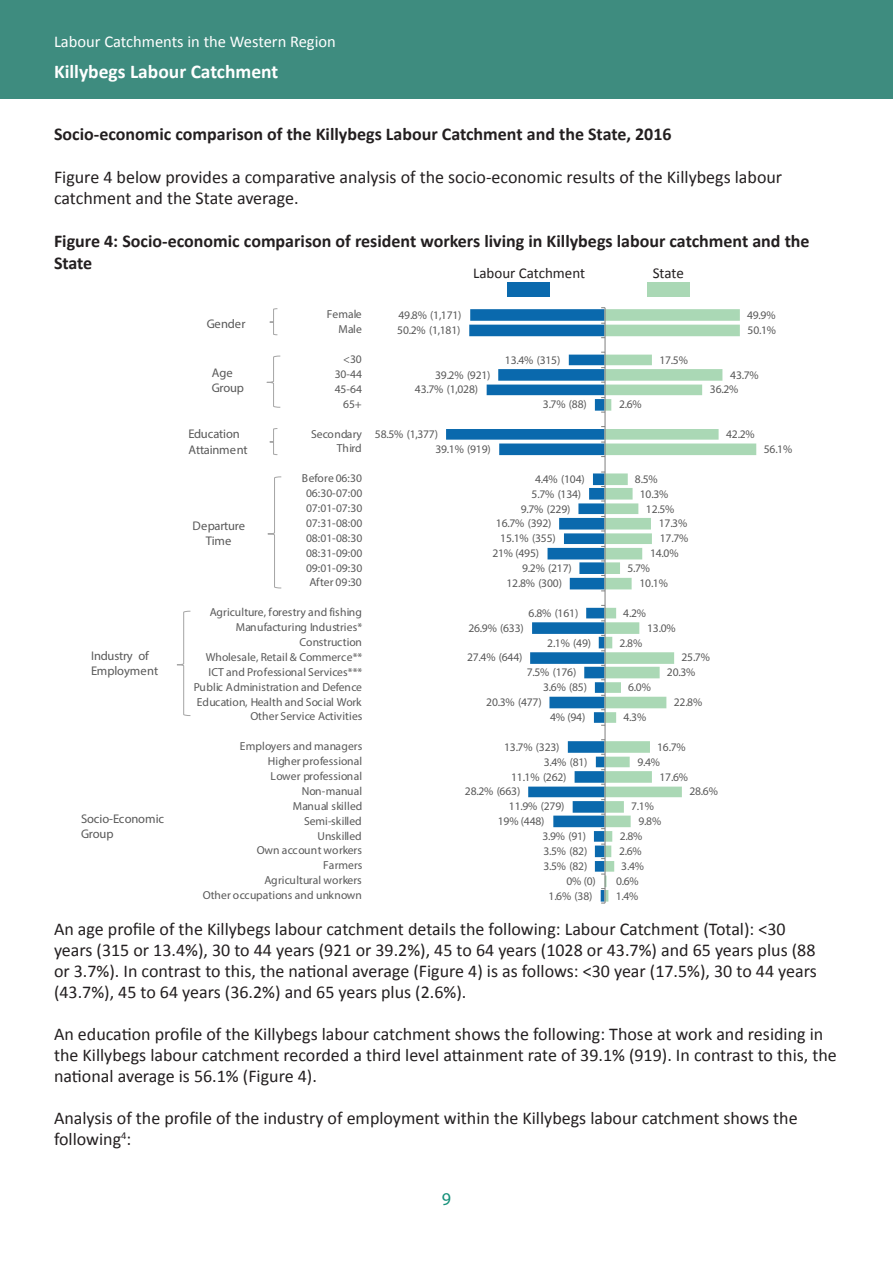
<style>
.page{position:relative;width:893px;height:1263px;background:#fff}
.page>*{position:absolute;margin:0;border:0;box-sizing:border-box;transform-origin:0 0}
.t1{font:700 19.5px "Calibri";color:#fff}
.t2{font:18px/21px "Calibri";color:#231f20}
.t3{font:700 18px/21.6px "Calibri";color:#231f20}
.t4{font:18px "Myriad Pro";color:#149079}
.t5{font:16.5px "Calibri";color:#fff}
.t6{font:15px "Calibri";color:#231f20}
.t7{font:12.6px/15.5px "Myriad Pro";letter-spacing:-.015em;color:#595959}
.t8{font:11.55px "Myriad Pro";color:#595959}
</style>
<div class="page">
<div style="left:0;top:0;width:893px;height:99px;background:#3e8c7f"></div>
<svg style="left:446px;top:309px;width:159px;height:593px"></svg>
<svg style="left:606px;top:309px;width:150px;height:593px"></svg>
<hr style="left:605px;top:308px;width:1px;height:595px;background:#7f7f7f">
<svg style="left:269px;top:308px;width:9px;height:28px"></svg>
<svg style="left:266px;top:355px;width:15px;height:53px"></svg>
<svg style="left:269px;top:428px;width:9px;height:27px"></svg>
<svg style="left:267px;top:476px;width:15px;height:113px"></svg>
<svg style="left:177px;top:610px;width:14px;height:106px"></svg>
<div style="left:507px;top:282px;width:43px;height:15px;background:#0a69ad"></div>
<div style="left:647px;top:282px;width:43px;height:15px;background:#aad8b5"></div>
<h3 class="t5" style="left:54px;top:31px;width:283px">Labour Catchments in the Western Region</h3>
<p class="t1" style="left:54px;top:59px;width:226px">Killybegs Labour Catchment</p>
<p class="t3" style="left:54px;top:123px;width:619px">Socio-economic comparison of the Killybegs Labour Catchment and the State, 2016</p>
<p class="t2" style="left:54px;top:166px;width:730px">Figure 4 below provides a comparative analysis of the socio-economic results of the Killybegs labour catchment and the State average.</p>
<p class="t3" style="left:54px;top:230px;width:757px">Figure 4: Socio-economic comparison of resident workers living in Killybegs labour catchment and the<br>State</p>
<p class="t6" style="left:473px;top:264px;width:114px">Labour Catchment</p>
<p class="t6" style="left:653px;top:264px;width:33px">State</p>
<p class="t7" style="left:91px;top:648px;width:68px">Industry of<br>Employment</p>
<p class="t7" style="left:81px;top:810px;width:84px">Socio-Economic<br>Group</p>
<p class="t7" style="left:207px;top:315px;width:40px">Gender</p>
<p class="t8" style="left:327px;top:307px;width:36px">Female</p>
<p class="t8" style="left:339px;top:322px;width:25px">Male</p>
<p class="t8" style="left:398px;top:308px;width:65px">49.8% (1,171)</p>
<p class="t8" style="left:397px;top:323px;width:65px">50.2% (1,181)</p>
<p class="t8" style="left:747px;top:308px;width:30px">49.9%</p>
<p class="t8" style="left:747px;top:323px;width:30px">50.1%</p>
<p class="t8" style="left:343px;top:352px;width:20px">&lt;30</p>
<p class="t8" style="left:505px;top:353px;width:57px">13.4% (315)</p>
<p class="t8" style="left:659px;top:353px;width:30px">17.5%</p>
<p class="t7" style="left:212px;top:365px;width:34px">Age<br>Group</p>
<p class="t7" style="left:188px;top:426px;width:61px">Education<br>Attainment</p>
<p class="t8" style="left:335px;top:367px;width:29px">30-44</p>
<p class="t8" style="left:435px;top:367px;width:57px">39.2% (921)</p>
<p class="t8" style="left:335px;top:382px;width:29px">45-64</p>
<p class="t8" style="left:415px;top:382px;width:65px">43.7% (1,028)</p>
<p class="t8" style="left:343px;top:397px;width:20px">65+</p>
<p class="t8" style="left:543px;top:397px;width:45px">3.7% (88)</p>
<p class="t8" style="left:619px;top:397px;width:24px">2.6%</p>
<p class="t8" style="left:311px;top:426px;width:52px">Secondary</p>
<p class="t8" style="left:375px;top:427px;width:65px">58.5% (1,377)</p>
<p class="t8" style="left:337px;top:441px;width:26px">Third</p>
<p class="t8" style="left:435px;top:442px;width:57px">39.1% (919)</p>
<p class="t8" style="left:730px;top:367px;width:30px">43.7%</p>
<p class="t8" style="left:710px;top:382px;width:30px">36.2%</p>
<p class="t8" style="left:726px;top:427px;width:30px">42.2%</p>
<p class="t8" style="left:764px;top:442px;width:30px">56.1%</p>
<p class="t8" style="left:302px;top:471px;width:62px">Before 06:30</p>
<p class="t8" style="left:535px;top:472px;width:51px">4.4% (104)</p>
<p class="t8" style="left:635px;top:472px;width:24px">8.5%</p>
<p class="t8" style="left:306px;top:486px;width:58px">06:30-07:00</p>
<p class="t8" style="left:532px;top:487px;width:51px">5.7% (134)</p>
<p class="t8" style="left:640px;top:487px;width:30px">10.3%</p>
<p class="t8" style="left:306px;top:501px;width:58px">07:01-07:30</p>
<p class="t8" style="left:521px;top:501px;width:51px">9.7% (229)</p>
<p class="t8" style="left:646px;top:501px;width:30px">12.5%</p>
<p class="t7" style="left:192px;top:518px;width:54px;text-align:center">Departure<br>Time</p>
<p class="t8" style="left:306px;top:516px;width:58px">07:31-08:00</p>
<p class="t8" style="left:306px;top:531px;width:58px">08:01-08:30</p>
<p class="t8" style="left:496px;top:516px;width:57px">16.7% (392)</p>
<p class="t8" style="left:500px;top:531px;width:57px">15.1% (355)</p>
<p class="t8" style="left:659px;top:516px;width:30px">17.3%</p>
<p class="t8" style="left:660px;top:531px;width:30px">17.7%</p>
<p class="t8" style="left:306px;top:546px;width:58px">08:31-09:00</p>
<p class="t8" style="left:492px;top:546px;width:48px">21% (495)</p>
<p class="t8" style="left:650px;top:546px;width:30px">14.0%</p>
<p class="t8" style="left:306px;top:560px;width:58px">09:01-09:30</p>
<p class="t8" style="left:522px;top:561px;width:51px">9.2% (217)</p>
<p class="t8" style="left:627px;top:561px;width:24px">5.7%</p>
<p class="t8" style="left:309px;top:575px;width:54px">After 09:30</p>
<p class="t8" style="left:506px;top:576px;width:57px">12.8% (300)</p>
<p class="t8" style="left:639px;top:576px;width:30px">10.1%</p>
<p class="t8" style="left:210px;top:605px;width:154px">Agriculture, forestry and fishing</p>
<p class="t8" style="left:529px;top:606px;width:51px">6.8% (161)</p>
<p class="t8" style="left:623px;top:606px;width:24px">4.2%</p>
<p class="t8" style="left:236px;top:620px;width:128px">Manufacturing Industries*</p>
<p class="t8" style="left:468px;top:621px;width:57px">26.9% (633)</p>
<p class="t8" style="left:647px;top:621px;width:30px">13.0%</p>
<p class="t8" style="left:299px;top:635px;width:64px">Construction</p>
<p class="t8" style="left:547px;top:635px;width:45px">2.1% (49)</p>
<p class="t8" style="left:619px;top:635px;width:24px">2.8%</p>
<p class="t8" style="left:206px;top:650px;width:158px">Wholesale, Retail &amp; Commerce**</p>
<p class="t8" style="left:467px;top:650px;width:57px">27.4% (644)</p>
<p class="t8" style="left:681px;top:650px;width:30px">25.7%</p>
<p class="t8" style="left:209px;top:665px;width:155px">ICT and Professional Services***</p>
<p class="t8" style="left:527px;top:665px;width:51px">7.5% (176)</p>
<p class="t8" style="left:667px;top:665px;width:30px">20.3%</p>
<p class="t8" style="left:194px;top:680px;width:170px">Public Administration and Defence</p>
<p class="t8" style="left:543px;top:680px;width:45px">3.6% (85)</p>
<p class="t8" style="left:628px;top:680px;width:24px">6.0%</p>
<p class="t8" style="left:197px;top:694px;width:166px">Education, Health and Social Work</p>
<p class="t8" style="left:486px;top:695px;width:57px">20.3% (477)</p>
<p class="t8" style="left:674px;top:695px;width:30px">22.8%</p>
<p class="t8" style="left:251px;top:709px;width:113px">Other Service Activities</p>
<p class="t8" style="left:550px;top:710px;width:37px">4% (94)</p>
<p class="t8" style="left:623px;top:710px;width:24px">4.3%</p>
<p class="t8" style="left:240px;top:739px;width:124px">Employers and managers</p>
<p class="t8" style="left:504px;top:740px;width:57px">13.7% (323)</p>
<p class="t8" style="left:657px;top:740px;width:30px">16.7%</p>
<p class="t8" style="left:268px;top:754px;width:96px">Higher professional</p>
<p class="t8" style="left:544px;top:755px;width:45px">3.4% (81)</p>
<p class="t8" style="left:637px;top:755px;width:24px">9.4%</p>
<p class="t8" style="left:271px;top:769px;width:93px">Lower professional</p>
<p class="t8" style="left:511px;top:769px;width:57px">11.1% (262)</p>
<p class="t8" style="left:659px;top:769px;width:30px">17.6%</p>
<p class="t8" style="left:302px;top:784px;width:62px">Non-manual</p>
<p class="t8" style="left:465px;top:784px;width:57px">28.2% (663)</p>
<p class="t8" style="left:689px;top:784px;width:30px">28.6%</p>
<p class="t8" style="left:293px;top:799px;width:71px">Manual skilled</p>
<p class="t8" style="left:509px;top:799px;width:57px">11.9% (279)</p>
<p class="t8" style="left:631px;top:799px;width:24px">7.1%</p>
<p class="t8" style="left:304px;top:814px;width:59px">Semi-skilled</p>
<p class="t8" style="left:498px;top:814px;width:48px">19% (448)</p>
<p class="t8" style="left:638px;top:814px;width:24px">9.8%</p>
<p class="t8" style="left:318px;top:828px;width:46px">Unskilled</p>
<p class="t8" style="left:542px;top:829px;width:45px">3.9% (91)</p>
<p class="t8" style="left:620px;top:829px;width:24px">2.8%</p>
<p class="t8" style="left:257px;top:843px;width:107px">Own account workers</p>
<p class="t8" style="left:543px;top:844px;width:45px">3.5% (82)</p>
<p class="t8" style="left:619px;top:844px;width:24px">2.6%</p>
<p class="t8" style="left:323px;top:858px;width:41px">Farmers</p>
<p class="t8" style="left:543px;top:859px;width:45px">3.5% (82)</p>
<p class="t8" style="left:621px;top:859px;width:24px">3.4%</p>
<p class="t8" style="left:265px;top:873px;width:99px">Agricultural workers</p>
<p class="t8" style="left:566px;top:874px;width:31px">0% (0)</p>
<p class="t8" style="left:616px;top:874px;width:24px">0.6%</p>
<p class="t8" style="left:203px;top:888px;width:161px">Other occupations and unknown</p>
<p class="t8" style="left:549px;top:889px;width:45px">1.6% (38)</p>
<p class="t8" style="left:616px;top:889px;width:24px">1.4%</p>
<p class="t2" style="left:54px;top:919px;width:764px">An age profile of the Killybegs labour catchment details the following: Labour Catchment (Total): &lt;30 years (315 or 13.4%), 30 to 44 years (921 or 39.2%), 45 to 64 years (1028 or 43.7%) and 65 years plus (88 or 3.7%). In contrast to this, the national average (Figure 4) is as follows: &lt;30 year (17.5%), 30 to 44 years (43.7%), 45 to 64 years (36.2%) and 65 years plus (2.6%).</p>
<p class="t2" style="left:54px;top:1024px;width:784px">An education profile of the Killybegs labour catchment shows the following: Those at work and residing in the Killybegs labour catchment recorded a third level attainment rate of 39.1% (919). In contrast to this, the national average is 56.1% (Figure 4).</p>
<p class="t2" style="left:54px;top:1108px;width:745px">Analysis of the profile of the industry of employment within the Killybegs labour catchment shows the following<sup>4</sup>:</p>
<h2 class="t4" style="left:442px;top:1187px;width:11px">9</h2>
</div>
